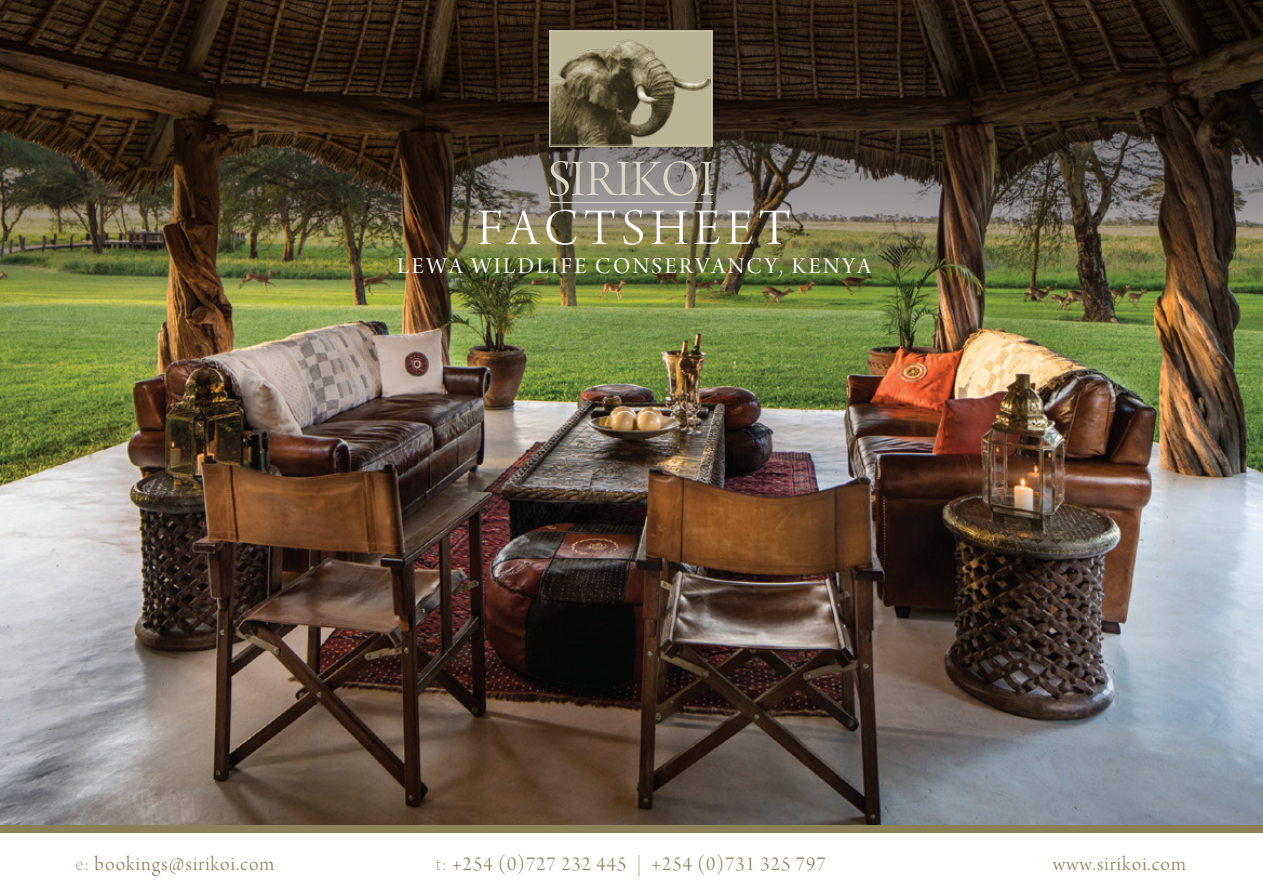
<style>
.page{position:relative;width:1263px;height:893px;background:#fff}
.page>*{position:absolute;margin:0;border:0;box-sizing:border-box;transform-origin:0 0}
.t1{font:54px "Arno Pro Light Display";letter-spacing:.1em;color:#fff}
.t2{font:24px "Arno Pro Display";letter-spacing:.1em;color:#fff}
.t3{font:21px "Arno Pro Light Display";letter-spacing:.05em;color:#8b7e59}
.s1{color:#bbb396}
</style>
<div class="page">
<img style="left:0;top:301px;width:1263px;height:524px">
<img style="left:0;top:0;width:1263px;height:301px">
<div style="left:549px;top:30px;width:164px;height:116px;background:#bbb396"></div>
<svg style="left:550px;top:31px;width:162px;height:114px"></svg>
<svg style="left:549px;top:161px;width:164px;height:35px;background:#95918a"></svg>
<hr style="left:549px;top:202px;width:164px;height:1px;background:#d9d6c5">
<div style="left:0;top:825px;width:1263px;height:7px;background:#8b7e59"></div>
<h1 class="t1" style="left:477px;top:198px;width:315px">FACTSHEET</h1>
<p class="t2" style="left:397px;top:252px;width:475px">LEWA WILDLIFE CONSERVANCY, KENYA</p>
<p class="t3" style="left:76px;top:852px;width:200px"><span class="s1">e:</span> bookings@sirikoi.com</p>
<p class="t3" style="left:436px;top:852px;width:391px"><span class="s1">t:</span> +254 (0)727 232 445 <span class="s1">|</span> +254 (0)731 325 797</p>
<p class="t3" style="left:1053px;top:852px;width:134px">www.sirikoi.com</p>
</div>
